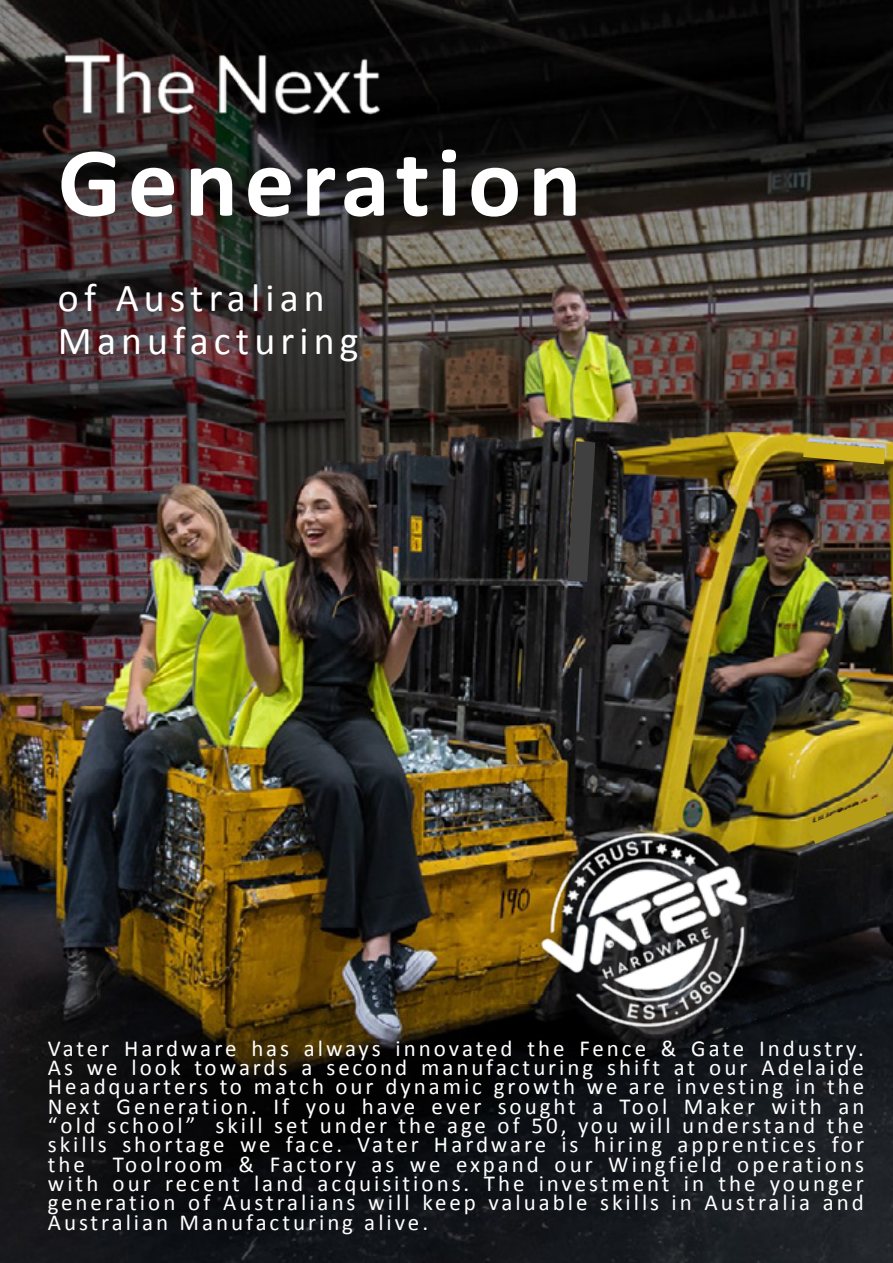
<style>
.page{position:relative;width:893px;height:1263px;background:#fff}
.page>*{position:absolute;margin:0;border:0;box-sizing:border-box;transform-origin:0 0}
.t1{font:700 99.45px "Calibri";letter-spacing:.065em;color:#fff}
.t2{font:39.75px/42.9px "Calibri";letter-spacing:.13em;color:#fff}
.t3{font:22.95px/19.4px "Calibri";letter-spacing:.13em;color:#fff;text-align:justify}
</style>
<div class="page">
<img style="left:0;top:0;width:893px;height:1263px">
<img style="left:534px;top:820px;width:222px;height:216px">
<img style="left:808px;top:796px;width:79px;height:48px">
<svg style="left:803px;top:441px;width:82px;height:23px;background:#b5a036"></svg>
<img style="left:56px;top:42px;width:336px;height:81px">
<svg style="left:568px;top:441px;width:27px;height:141px;background:#3a3a39"></svg>
<h1 class="t1" style="left:58px;top:112px;width:525px">Generation</h1>
<h2 class="t2" style="left:58px;top:276px;width:302px">of Australian<br>Manufacturing</h2>
<p class="t3" style="left:48px;top:1037px;width:818px">Vater Hardware has always innovated the Fence &amp; Gate Industry.<br>As we look towards a second manufacturing shift at our Adelaide Headquarters to match our dynamic growth we are investing in the Next Generation. If you have ever sought a Tool Maker with an “old school” skill set under the age of 50, you will understand the skills shortage we face. Vater Hardware is hiring apprentices for the Toolroom &amp; Factory as we expand our Wingfield operations with our recent land acquisitions. The investment in the younger generation of Australians will keep valuable skills in Australia and Australian Manufacturing alive.</p>
</div>
